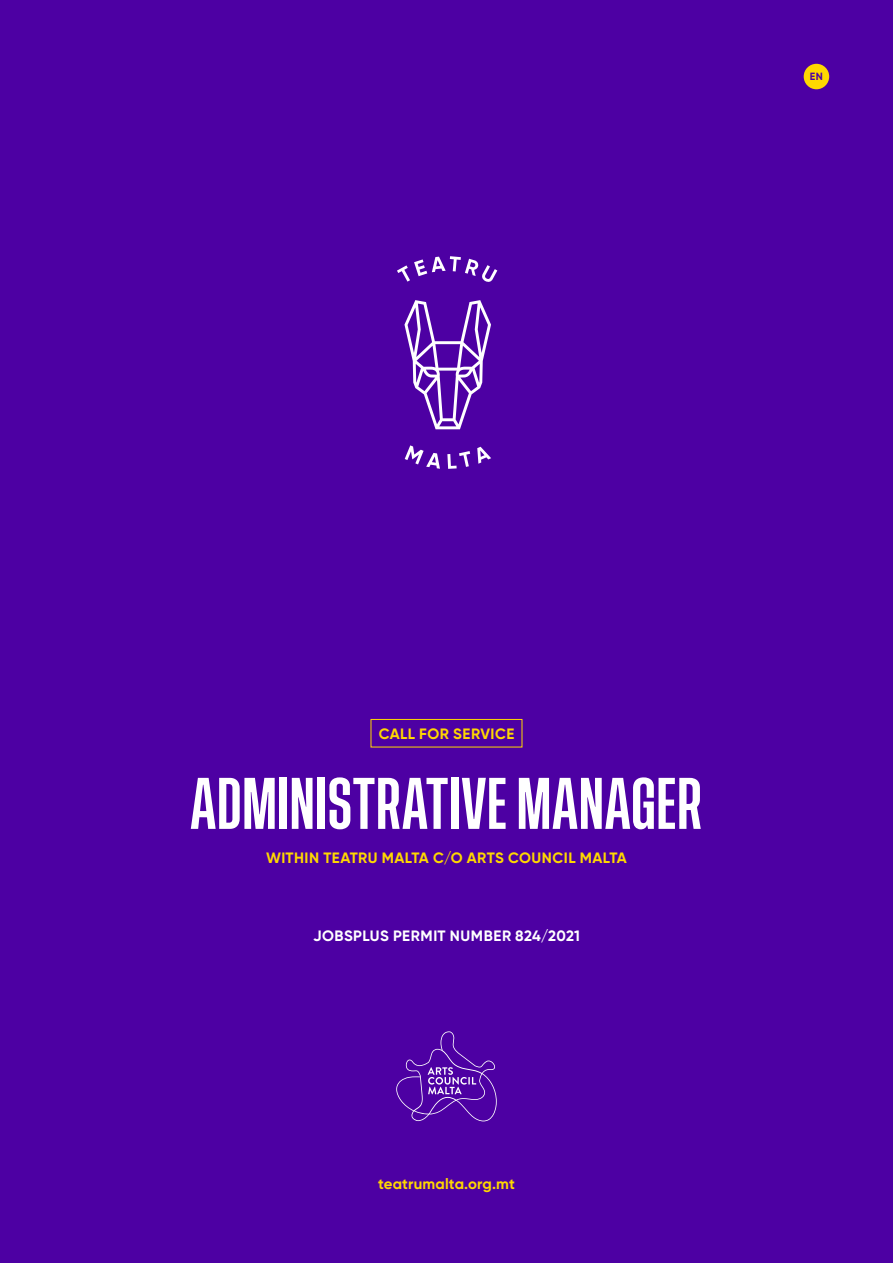
<style>
.page{position:relative;width:893px;height:1263px;background:#4d00a3}
.page>*{position:absolute;margin:0;border:0;box-sizing:border-box;transform-origin:0 0}
.t1{font:500 54px "Tusker Grotesk 4500";letter-spacing:.005em;color:#fff}
.t2{font:700 15px "Gilroy";letter-spacing:.02em;color:#ffd800}
.t3{font:700 15px "Gilroy";letter-spacing:.03em;color:#fff}
.t4{font:700 10.5px "Gilroy";color:#4d00a3}
</style>
<div class="page">
<div style="left:371px;top:719px;width:151px;height:28px;border:1px solid #ffd800"></div>
<svg style="left:396px;top:1031px;width:101px;height:90px"></svg>
<svg style="left:397px;top:256px;width:100px;height:26px"></svg>
<svg style="left:405px;top:445px;width:35px;height:24px"></svg>
<svg style="left:447px;top:451px;width:23px;height:18px"></svg>
<svg style="left:477px;top:447px;width:14px;height:17px"></svg>
<svg style="left:404px;top:300px;width:87px;height:129px"></svg>
<div style="left:804px;top:64px;width:25px;height:25px;background:#ffd800;border-radius:50%"></div>
<p class="t4" style="left:810px;top:70px;width:14px">EN</p>
<p class="t2" style="left:379px;top:724px;width:137px">CALL FOR SERVICE</p>
<h1 class="t1" style="left:191px;top:772px;width:513px">ADMINISTRATIVE MANAGER</h1>
<p class="t2" style="left:266px;top:848px;width:362px">WITHIN TEATRU MALTA C/O ARTS COUNCIL MALTA</p>
<p class="t3" style="left:313px;top:927px;width:268px">JOBSPLUS PERMIT NUMBER 824/2021</p>
<p class="t2" style="left:378px;top:1174px;width:138px">teatrumalta.org.mt</p>
</div>
